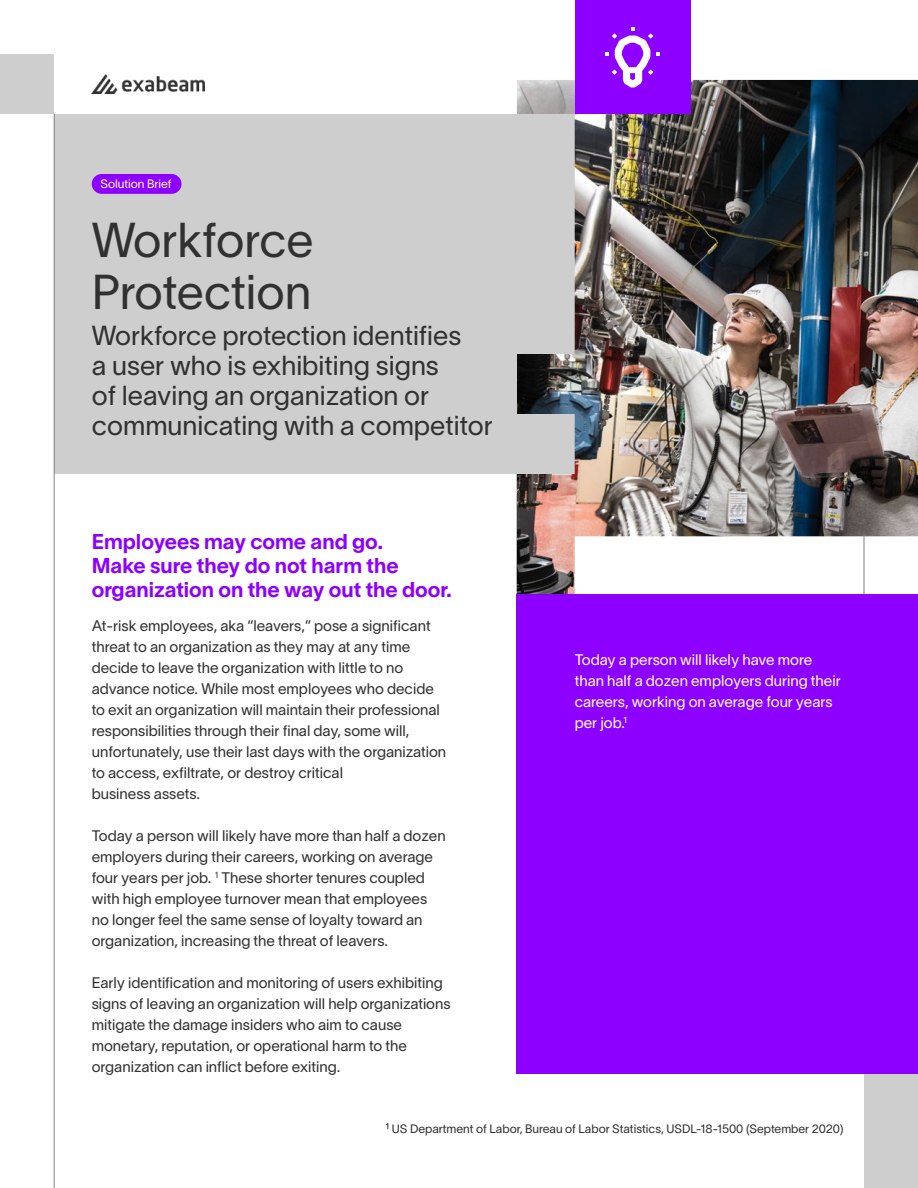
<style>
.page{position:relative;width:918px;height:1188px;background:#fff}
.page>*{position:absolute;margin:0;border:0;box-sizing:border-box;transform-origin:0 0}
.t1{font:48px/52.5px "Lausanne 300";color:#313131}
.t2{font:27px/30px "Lausanne 300";color:#313131}
.t3{font:21px/24px "Lausanne 700";color:#8d00ff}
.t4{font:15px/21px "Lausanne 300";color:#313131}
.t5{font:15px/21px "Lausanne 300";color:#fff}
.t6{font:12px "Lausanne 300";color:#313131}
.t7{font:12px "Lausanne 300";color:#fff}
</style>
<div class="page">
<img style="left:517px;top:80px;width:401px;height:514px">
<div style="left:55px;top:114px;width:520px;height:360px;background:#cecece"></div>
<img style="left:92px;top:74px;width:112px;height:20px">
<div style="left:864px;top:1074px;width:54px;height:114px;background:#cecece"></div>
<hr style="left:54px;top:114px;width:1px;height:1074px;background:#808080">
<div style="left:0;top:54px;width:54px;height:60px;background:#cecece"></div>
<div style="left:575px;top:0;width:115px;height:114px;background:#8d00ff"></div>
<div style="left:92px;top:174px;width:89px;height:20px;background:#8d00ff;border-radius:10px"></div>
<hr style="left:864px;top:534px;width:1px;height:117px;background:#808080">
<div style="left:517px;top:594px;width:401px;height:480px;background:#8d00ff"></div>
<svg style="left:605px;top:27px;width:55px;height:61px"></svg>
<p class="t7" style="left:100px;top:176px;width:73px">Solution Brief</p>
<h1 class="t1" style="left:92px;top:212px;width:224px">Workforce<br>Protection</h1>
<h2 class="t2" style="left:92px;top:320px;width:402px">Workforce protection identifies<br>a user who is exhibiting signs<br>of leaving an organization or communicating with a competitor</h2>
<h3 class="t3" style="left:92px;top:529px;width:362px">Employees may come and go.<br>Make sure they do not harm the organization on the way out the door.</h3>
<p class="t4" style="left:92px;top:615px;width:356px">At-risk employees, aka “leavers,” pose a significant threat to an organization as they may at any time decide to leave the organization with little to no advance notice. While most employees who decide to exit an organization will maintain their professional responsibilities through their final day, some will, unfortunately, use their last days with the organization to access, exfiltrate, or destroy critical<br>business assets.</p>
<p class="t4" style="left:92px;top:825px;width:355px">Today a person will likely have more than half a dozen employers during their careers, working on average four years per job. <sup>1</sup> These shorter tenures coupled with high employee turnover mean that employees no longer feel the same sense of loyalty toward an organization, increasing the threat of leavers.</p>
<p class="t4" style="left:92px;top:972px;width:360px">Early identification and monitoring of users exhibiting signs of leaving an organization will help organizations mitigate the damage insiders who aim to cause monetary, reputation, or operational harm to the organization can inflict before exiting.</p>
<p class="t5" style="left:575px;top:648px;width:268px">Today a person will likely have more than half a dozen employers during their careers, working on average four years per job.<sup>1</sup></p>
<p class="t6" style="left:386px;top:1121px;width:459px">1 US Department of Labor, Bureau of Labor Statistics, USDL-18-1500 (September 2020)</p>
</div>
